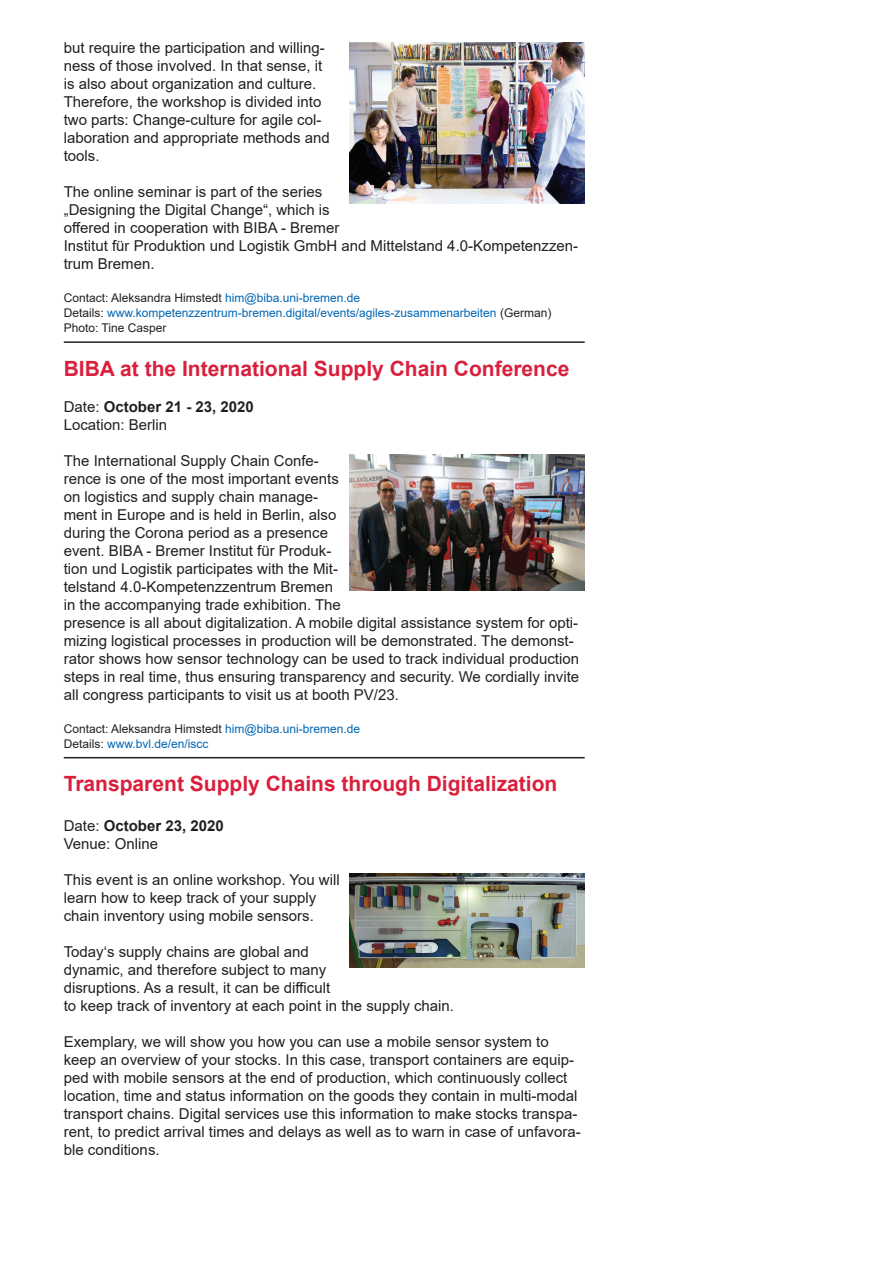
<style>
.page{position:relative;width:893px;height:1263px;background:#fff}
.page>*{position:absolute;margin:0;border:0;box-sizing:border-box;transform-origin:0 0}
.t1{font:700 21px "Arial";color:#da1f3d}
.t2{font:15px/18px "Arial";color:#231f20}
.t3{font:12px/15px "Arial";color:#0166b3}
.s1{color:#231f20}
.s2{font-weight:700}
</style>
<div class="page">
<hr style="left:64px;top:341px;width:521px;height:2px;background:#231f20">
<hr style="left:64px;top:757px;width:521px;height:1px;background:#231f20">
<img style="left:350px;top:43px;width:234px;height:161px">
<img style="left:350px;top:454px;width:234px;height:136px">
<img style="left:350px;top:873px;width:234px;height:94px">
<p class="t2" style="left:64px;top:39px;width:267px">but require the participation and willing&shy;ness of those involved. In that sense, it is also about organization and culture.<br>Therefore, the workshop is divided into two parts: Change-culture for agile col&shy;laboration and appropriate methods and tools.</p>
<p class="t2" style="left:64px;top:183px;width:516px">The online seminar is part of the series<br>„Designing the Digital Change“, which is<br>offered in cooperation with BIBA - Bremer<br>Institut für Produktion und Logistik GmbH and Mittelstand 4.0-Kompetenzzen&shy;trum Bremen.</p>
<p class="t3" style="left:64px;top:291px;width:489px"><span class="s1">Contact: Aleksandra Himstedt</span> him@biba.uni-bremen.de<br><span class="s1">Details:</span> www.kompetenzzentrum-bremen.digital/events/agiles-zusammenarbeiten <span class="s1">(German)<br>Photo: Tine Casper</span></p>
<h1 class="t1" style="left:64px;top:353px;width:507px">BIBA at the International Supply Chain Conference</h1>
<p class="t2" style="left:64px;top:397px;width:192px">Date: <span class="s2">October 21 - 23, 2020<br></span>Location: Berlin</p>
<p class="t2" style="left:64px;top:451px;width:517px">The International Supply Chain Confe-<br>rence is one of the most important events<br>on logistics and supply chain manage-<br>ment in Europe and is held in Berlin, also<br>during the Corona period as a presence<br>event. BIBA - Bremer Institut für Produk-<br>tion und Logistik participates with the Mit-<br>telstand 4.0-Kompetenzzentrum Bremen<br>in the accompanying trade exhibition. The<br>presence is all about digitalization. A mobile digital assistance system for opti&shy;mizing logistical processes in production will be demonstrated. The demonst&shy;rator shows how sensor technology can be used to track individual production steps in real time, thus ensuring transparency and security. We cordially invite all congress participants to visit us at booth PV/23.</p>
<p class="t3" style="left:64px;top:721px;width:298px"><span class="s1">Contact: Aleksandra Himstedt</span> him@biba.uni-bremen.de<br><span class="s1">Details:</span> www.bvl.de/en/iscc</p>
<h1 class="t1" style="left:64px;top:769px;width:495px">Transparent Supply Chains through Digitalization</h1>
<p class="t2" style="left:64px;top:816px;width:162px">Date: <span class="s2">October 23, 2020<br></span>Venue: Online</p>
<p class="t2" style="left:64px;top:870px;width:277px">This event is an online workshop. You will learn how to keep track of your supply chain inventory using mobile sensors.</p>
<p class="t2" style="left:64px;top:942px;width:392px">Today‘s supply chains are global and<br>dynamic, and therefore subject to many<br>disruptions. As a result, it can be difficult<br>to keep track of inventory at each point in the supply chain.</p>
<p class="t2" style="left:64px;top:1032px;width:518px">Exemplary, we will show you how you can use a mobile sensor system to keep an overview of your stocks. In this case, transport containers are equip&shy;ped with mobile sensors at the end of production, which continuously collect location, time and status information on the goods they contain in multi-modal transport chains. Digital services use this information to make stocks transpa&shy;rent, to predict arrival times and delays as well as to warn in case of unfavora&shy;ble conditions.</p>
</div>
